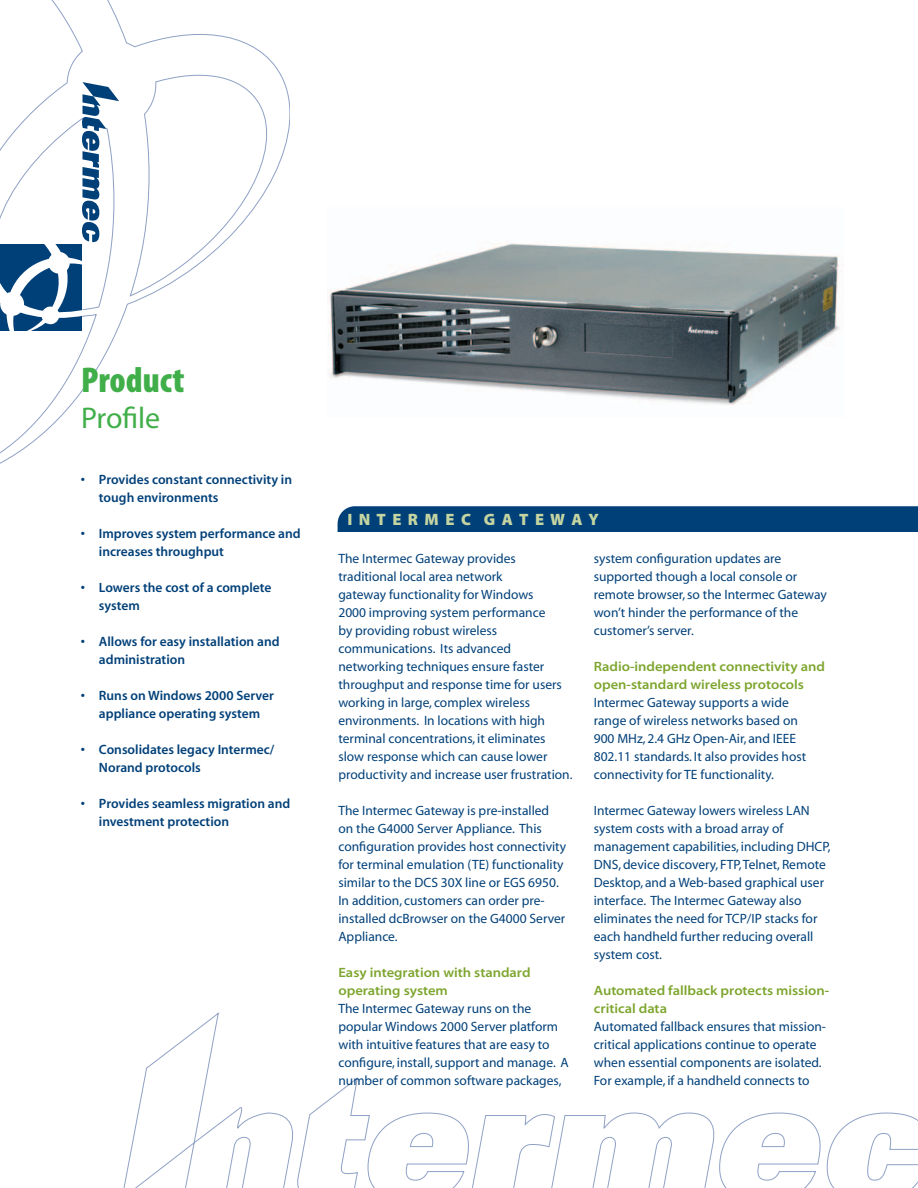
<style>
.page{position:relative;width:918px;height:1188px;background:#fff}
.page>*{position:absolute;margin:0;border:0;box-sizing:border-box;transform-origin:0 0}
.t1{font:36px "Myriad MM 830 300";color:#40ae49}
.t2{font:30px "Myriad MM 400 600";letter-spacing:-.005em;color:#40ae49}
.t3{font:16.5px "Myriad MM 830 600";color:#c5d5a1}
.Body_Text_Indent_2{font:13.5px/18px "Myriad MM 400 600";color:#004079}
.Body_Text_Indent_3{font:13.5px/18px "Myriad MM 400 600";color:#004079}
.benefits{font:13.5px/18px "Myriad MM 565 600";color:#004079}
.Body_Text_Indent_3-2{font:13.5px/18px "Myriad MM 565 700";color:#7da52d}
.Body_Text_Indent_2-2{font:13.5px/18px "Myriad MM 565 700";color:#7da52d}
</style>
<div class="page">
<svg style="left:0;top:0;width:289px;height:464px"></svg>
<svg style="left:0;top:82px;width:119px;height:249px"></svg>
<div style="left:338px;top:506px;width:580px;height:26px;background:#004079"></div>
<svg style="left:123px;top:1013px;width:795px;height:175px"></svg>
<img style="left:329px;top:243px;width:515px;height:162px">
<p class="t1" style="left:81px;top:362px;width:105px">Product</p>
<p class="t2" style="left:81px;top:403px;width:81px">Profile</p>
<p class="benefits" style="left:99px;top:471px;width:195px;text-indent:-18px">• Provides constant connectivity in tough environments</p>
<p class="benefits" style="left:99px;top:525px;width:203px;text-indent:-18px">• Improves system performance and increases throughput</p>
<p class="benefits" style="left:99px;top:579px;width:174px;text-indent:-18px">• Lowers the cost of a complete system</p>
<p class="benefits" style="left:99px;top:633px;width:182px;text-indent:-18px">• Allows for easy installation and administration</p>
<p class="benefits" style="left:81px;top:687px;width:195px;text-align:center">• Runs on Windows 2000 Server appliance operating system</p>
<p class="benefits" style="left:99px;top:741px;width:177px;text-indent:-18px">• Consolidates legacy Intermec/<br>Norand protocols</p>
<p class="benefits" style="left:99px;top:795px;width:193px;text-indent:-18px">• Provides seamless migration and investment protection</p>
<p class="t3" style="left:347px;top:512px;width:253px">I N T E R M E C G A T E W A Y</p>
<p class="Body_Text_Indent_2" style="left:338px;top:550px;width:236px">The Intermec Gateway provides traditional local area network<br>gateway functionality for Windows<br>2000 improving system performance<br>by providing robust wireless communications. Its advanced networking techniques ensure faster throughput and response time for users working in large, complex wireless environments. In locations with high terminal concentrations, it eliminates slow response which can cause lower productivity and increase user frustration.</p>
<p class="Body_Text_Indent_2" style="left:338px;top:802px;width:229px">The Intermec Gateway is pre-installed on the G4000 Server Appliance. This configuration provides host connectivity for terminal emulation (TE) functionality similar to the DCS 30X line or EGS 6950.<br>In addition, customers can order pre&shy;installed dcBrowser on the G4000 Server Appliance.</p>
<p class="Body_Text_Indent_3-2" style="left:338px;top:964px;width:194px">Easy integration with standard operating system</p>
<p class="Body_Text_Indent_3" style="left:338px;top:1000px;width:232px">The Intermec Gateway runs on the popular Windows 2000 Server platform with intuitive features that are easy to configure, install, support and manage. A number of common software packages,</p>
<p class="Body_Text_Indent_3" style="left:594px;top:550px;width:234px">system configuration updates are supported though a local console or remote browser, so the Intermec Gateway won’t hinder the performance of the customer’s server.</p>
<p class="Body_Text_Indent_3-2" style="left:594px;top:658px;width:233px">Radio-independent connectivity and open-standard wireless protocols</p>
<p class="Body_Text_Indent_3" style="left:594px;top:694px;width:214px">Intermec Gateway supports a wide range of wireless networks based on 900 MHz, 2.4 GHz Open-Air, and IEEE 802.11 standards. It also provides host connectivity for TE functionality.</p>
<p class="Body_Text_Indent_2" style="left:594px;top:802px;width:238px">Intermec Gateway lowers wireless LAN system costs with a broad array of management capabilities, including DHCP, DNS, device discovery, FTP, Telnet, Remote Desktop, and a Web-based graphical user interface. The Intermec Gateway also eliminates the need for TCP/IP stacks for each handheld further reducing overall system cost.</p>
<p class="Body_Text_Indent_2-2" style="left:594px;top:982px;width:237px">Automated fallback protects mission&shy;critical data</p>
<p class="Body_Text_Indent_2" style="left:594px;top:1018px;width:234px">Automated fallback ensures that mission&shy;critical applications continue to operate when essential components are isolated.<br>For example, if a handheld connects to</p>
</div>
